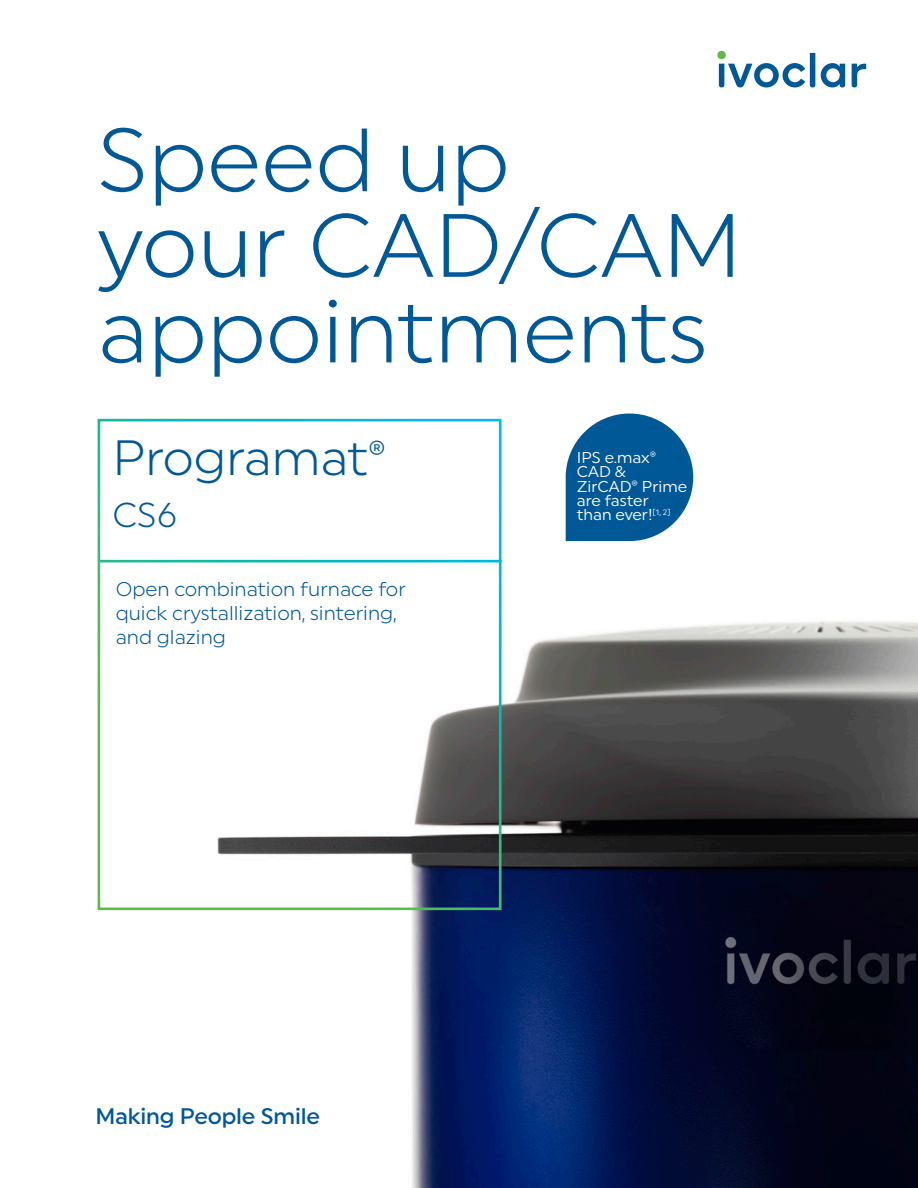
<style>
.page{position:relative;width:918px;height:1188px;background:#fff}
.page>*{position:absolute;margin:0;border:0;box-sizing:border-box;transform-origin:0 0}
.t1{font:89.55px/85.5px "Uniform Pro Ivoclar Lgt";color:#015897}
.t2{font:49.5px "Uniform Pro Ivoclar Lgt";color:#015897}
.t3{font:34.5px "Uniform Pro Ivoclar Lgt";color:#015897}
.t4{font:500 22.5px "Uniform Pro Ivoclar";letter-spacing:-.01em;color:#015897}
.t5{font:19.95px/23.9px "Uniform Pro Ivoclar Lgt";color:#015897}
.t6{font:15.75px/14.2px "Uniform Pro Ivoclar";color:#fff}
</style>
<div class="page">
<img style="left:166px;top:562px;width:752px;height:626px">
<svg style="left:717px;top:51px;width:9px;height:8px"></svg>
<svg style="left:719px;top:53px;width:147px;height:34px"></svg>
<div style="left:98px;top:419px;width:404px;height:491px;border:3px solid #fff"></div>
<hr style="left:100px;top:560px;width:402px;height:2px;background:#fff">
<div style="left:566px;top:414px;width:127px;height:127px;background:#015897;border-radius:64px"></div>
<p class="t1" style="left:98px;top:116px;width:646px">Speed up<br>your CAD/CAM appointments</p>
<p class="t2" style="left:113px;top:429px;width:275px">Programat<sup>®</sup></p>
<p class="t3" style="left:113px;top:495px;width:67px">CS6</p>
<p class="t5" style="left:116px;top:577px;width:292px">Open combination furnace for quick crystallization, sintering, and glazing</p>
<p class="t6" style="left:577px;top:450px;width:112px">IPS e.max<sup>®<br></sup>CAD &amp;<br>ZirCAD<sup>®</sup> Prime are faster than ever!<sup>[1,</sup> <sup>2]</sup></p>
<p class="t4" style="left:95px;top:1103px;width:226px">Making People Smile</p>
</div>
